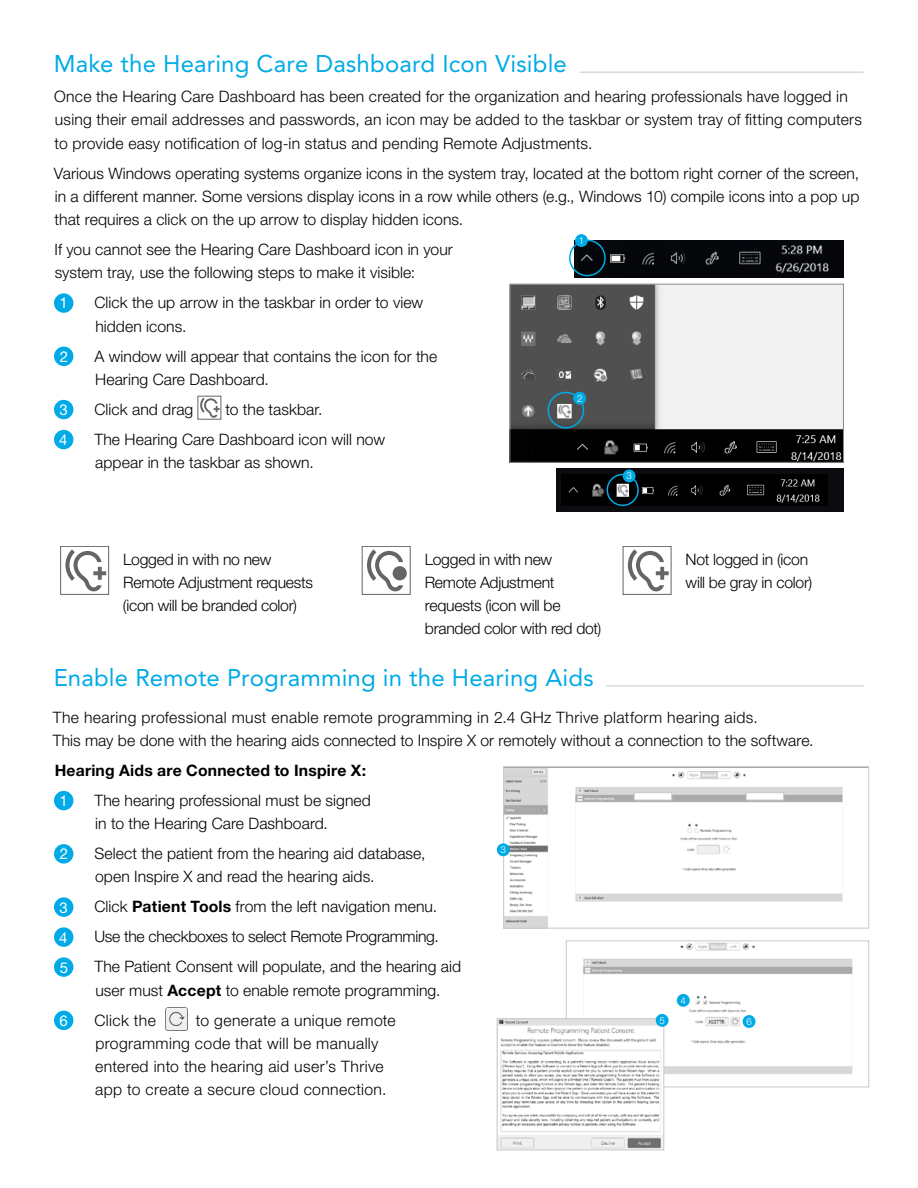
<style>
.page{position:relative;width:918px;height:1188px;background:#fff}
.page>*{position:absolute;margin:0;border:0;box-sizing:border-box;transform-origin:0 0}
.t1{font:24px "Avenir LT SLI Std Roman";letter-spacing:.005em;color:#00aae7}
.t2{font:300 15.75px/23.2px "Helvetica Neue LT Std";letter-spacing:.005em;color:#000}
.t3{font:300 15.75px/23.2px "Helvetica Neue LT Std";letter-spacing:-.015em;color:#000}
.t4{font:300 15.75px/23.2px "Helvetica Neue LT Std";letter-spacing:.025em;color:#000}
.t5{font:700 15.75px "Helvetica Neue LT Std";letter-spacing:.015em;color:#000}
.t6{font:15px "Helvetica Neue LT Std";color:#fff}
.t7{font:300 9.75px "Helvetica Neue LT Std";color:#fff}
.s1{font-weight:700}
</style>
<div class="page">
<hr style="left:579px;top:72px;width:285px;height:1px;background:#c7c9c8">
<div style="left:54px;top:293px;width:19px;height:20px;background:#00aae7;border-radius:50%"></div>
<div style="left:54px;top:347px;width:19px;height:19px;background:#00aae7;border-radius:50%"></div>
<div style="left:54px;top:400px;width:19px;height:19px;background:#00aae7;border-radius:50%"></div>
<div style="left:198px;top:396px;width:23px;height:23px;border:1px solid #656565"></div>
<svg style="left:200px;top:398px;width:20px;height:20px"></svg>
<div style="left:54px;top:430px;width:19px;height:19px;background:#00aae7;border-radius:50%"></div>
<hr style="left:606px;top:686px;width:258px;height:1px;background:#c7c9c8">
<div style="left:54px;top:791px;width:19px;height:19px;background:#00aae7;border-radius:50%"></div>
<div style="left:54px;top:844px;width:19px;height:20px;background:#00aae7;border-radius:50%"></div>
<div style="left:54px;top:897px;width:19px;height:20px;background:#00aae7;border-radius:50%"></div>
<div style="left:54px;top:927px;width:19px;height:20px;background:#00aae7;border-radius:50%"></div>
<div style="left:54px;top:957px;width:19px;height:20px;background:#00aae7;border-radius:50%"></div>
<div style="left:54px;top:1011px;width:19px;height:19px;background:#00aae7;border-radius:50%"></div>
<img style="left:165px;top:1007px;width:23px;height:24px">
<img style="left:578px;top:240px;width:266px;height:37px">
<div style="left:556px;top:468px;width:288px;height:44px;background:#0b0c0f"></div>
<img style="left:562px;top:475px;width:265px;height:30px">
<div style="left:569px;top:240px;width:37px;height:36px;border:2px solid #00aae7;border-radius:50%"></div>
<img style="left:511px;top:286px;width:331px;height:175px">
<div style="left:509px;top:284px;width:335px;height:179px;border:1px solid #888b8d"></div>
<div style="left:575px;top:234px;width:13px;height:13px;background:#00aae7;border-radius:50%"></div>
<div style="left:547px;top:392px;width:37px;height:36px;border:2px solid #00aae7;border-radius:50%"></div>
<div style="left:607px;top:474px;width:32px;height:32px;border:2px solid #00aae7;border-radius:50%"></div>
<div style="left:573px;top:392px;width:13px;height:13px;background:#00aae7;border-radius:50%"></div>
<div style="left:623px;top:469px;width:13px;height:13px;background:#00aae7;border-radius:50%"></div>
<div style="left:60px;top:546px;width:49px;height:49px;border:1px solid #656565"></div>
<svg style="left:65px;top:549px;width:41px;height:42px"></svg>
<div style="left:362px;top:546px;width:49px;height:49px;border:1px solid #656565"></div>
<svg style="left:367px;top:549px;width:36px;height:42px"></svg>
<div style="left:393px;top:566px;width:14px;height:14px;background:#656565;border-radius:50%"></div>
<div style="left:623px;top:546px;width:48px;height:49px;border:1px solid #656565"></div>
<svg style="left:628px;top:549px;width:41px;height:42px"></svg>
<img style="left:505px;top:768px;width:338px;height:159px">
<div style="left:503px;top:766px;width:366px;height:163px;border:1px solid #c7c9c8"></div>
<div style="left:634px;top:792px;width:38px;height:8px;background:#fff;border:1px solid #c7c9c8"></div>
<div style="left:746px;top:792px;width:38px;height:8px;background:#fff;border:1px solid #c7c9c8"></div>
<div style="left:632px;top:770px;width:40px;height:9px;background:#fff"></div>
<div style="left:747px;top:770px;width:38px;height:9px;background:#fff"></div>
<div style="left:497px;top:843px;width:13px;height:13px;background:#00aae7;border-radius:50%"></div>
<img style="left:583px;top:943px;width:270px;height:142px">
<div style="left:566px;top:941px;width:303px;height:146px;border:1px solid #c7c9c8"></div>
<div style="left:643px;top:943px;width:37px;height:9px;background:#fff"></div>
<div style="left:755px;top:943px;width:37px;height:9px;background:#fff"></div>
<img style="left:499px;top:1020px;width:163px;height:128px">
<div style="left:497px;top:1018px;width:167px;height:132px;border:1px solid #c7c9c8"></div>
<div style="left:656px;top:1014px;width:13px;height:13px;background:#00aae7;border-radius:50%"></div>
<div style="left:677px;top:994px;width:13px;height:13px;background:#00aae7;border-radius:50%"></div>
<div style="left:743px;top:1015px;width:13px;height:13px;background:#00aae7;border-radius:50%"></div>
<h1 class="t1" style="left:54px;top:50px;width:515px">Make the Hearing Care Dashboard Icon Visible</h1>
<p class="t2" style="left:54px;top:85px;width:809px">Once the Hearing Care Dashboard has been created for the organization and hearing professionals have logged in using their email addresses and passwords, an icon may be added to the taskbar or system tray of fitting computers to provide easy notification of log-in status and pending Remote Adjustments.</p>
<p class="t2" style="left:54px;top:161px;width:807px;text-align:justify">Various Windows operating systems organize icons in the system tray, located at the bottom right corner of the screen, in a different manner. Some versions display icons in a row while others (e.g., Windows 10) compile icons into a pop up that requires a click on the up arrow to display hidden icons.</p>
<p class="t2" style="left:55px;top:238px;width:400px">If you cannot see the Hearing Care Dashboard icon in your system tray, use the following steps to make it visible:</p>
<p class="t6" style="left:59px;top:294px;width:10px">1</p>
<p class="t2" style="left:95px;top:291px;width:330px">Click the up arrow in the taskbar in order to view hidden icons.</p>
<p class="t6" style="left:60px;top:347px;width:10px">2</p>
<p class="t2" style="left:95px;top:344px;width:344px">A window will appear that contains the icon for the<br>Hearing Care Dashboard.</p>
<p class="t6" style="left:60px;top:401px;width:10px">3</p>
<p class="t2" style="left:95px;top:397px;width:100px">Click and drag</p>
<p class="t2" style="left:225px;top:397px;width:99px">to the taskbar.</p>
<p class="t6" style="left:59px;top:431px;width:10px">4</p>
<p class="t2" style="left:95px;top:427px;width:292px">The Hearing Care Dashboard icon will now appear in the taskbar as shown.</p>
<p class="t7" style="left:579px;top:235px;width:7px">1</p>
<p class="t7" style="left:577px;top:392px;width:7px">2</p>
<p class="t7" style="left:626px;top:470px;width:7px">3</p>
<p class="t3" style="left:123px;top:547px;width:192px">Logged in with no new<br>Remote Adjustment requests (icon will be branded color)</p>
<p class="t3" style="left:425px;top:547px;width:178px">Logged in with new<br>Remote Adjustment requests (icon will be branded color with red dot)</p>
<p class="t3" style="left:686px;top:547px;width:128px">Not logged in (icon will be gray in color)</p>
<h1 class="t1" style="left:54px;top:664px;width:541px">Enable Remote Programming in the Hearing Aids</h1>
<p class="t2" style="left:53px;top:705px;width:762px">The hearing professional must enable remote programming in 2.4 GHz Thrive platform hearing aids.<br>This may be done with the hearing aids connected to Inspire X or remotely without a connection to the software.</p>
<p class="t5" style="left:55px;top:761px;width:313px">Hearing Aids are Connected to Inspire X:</p>
<p class="t6" style="left:59px;top:792px;width:10px">1</p>
<p class="t2" style="left:95px;top:788px;width:278px">The hearing professional must be signed in to the Hearing Care Dashboard.</p>
<p class="t6" style="left:60px;top:845px;width:10px">2</p>
<p class="t2" style="left:95px;top:842px;width:333px">Select the patient from the hearing aid database, open Inspire X and read the hearing aids.</p>
<p class="t6" style="left:60px;top:898px;width:10px">3</p>
<p class="t2" style="left:95px;top:895px;width:344px">Click <span class="s1">Patient Tools</span> from the left navigation menu.</p>
<p class="t6" style="left:59px;top:928px;width:10px">4</p>
<p class="t3" style="left:95px;top:925px;width:346px">Use the checkboxes to select Remote Programming.</p>
<p class="t6" style="left:60px;top:958px;width:10px">5</p>
<p class="t2" style="left:95px;top:955px;width:368px">The Patient Consent will populate, and the hearing aid user must <span class="s1">Accept</span> to enable remote programming.</p>
<p class="t6" style="left:59px;top:1011px;width:10px">6</p>
<p class="t4" style="left:95px;top:1008px;width:63px">Click the</p>
<p class="t7" style="left:501px;top:844px;width:7px">3</p>
<p class="t7" style="left:681px;top:994px;width:7px">4</p>
<p class="t4" style="left:95px;top:1008px;width:302px;text-indent:101px">to generate a unique remote programming code that will be manually entered into the hearing aid user’s Thrive app to create a secure cloud connection.</p>
<p class="t7" style="left:659px;top:1014px;width:7px">5</p>
<p class="t7" style="left:746px;top:1016px;width:7px">6</p>
</div>
